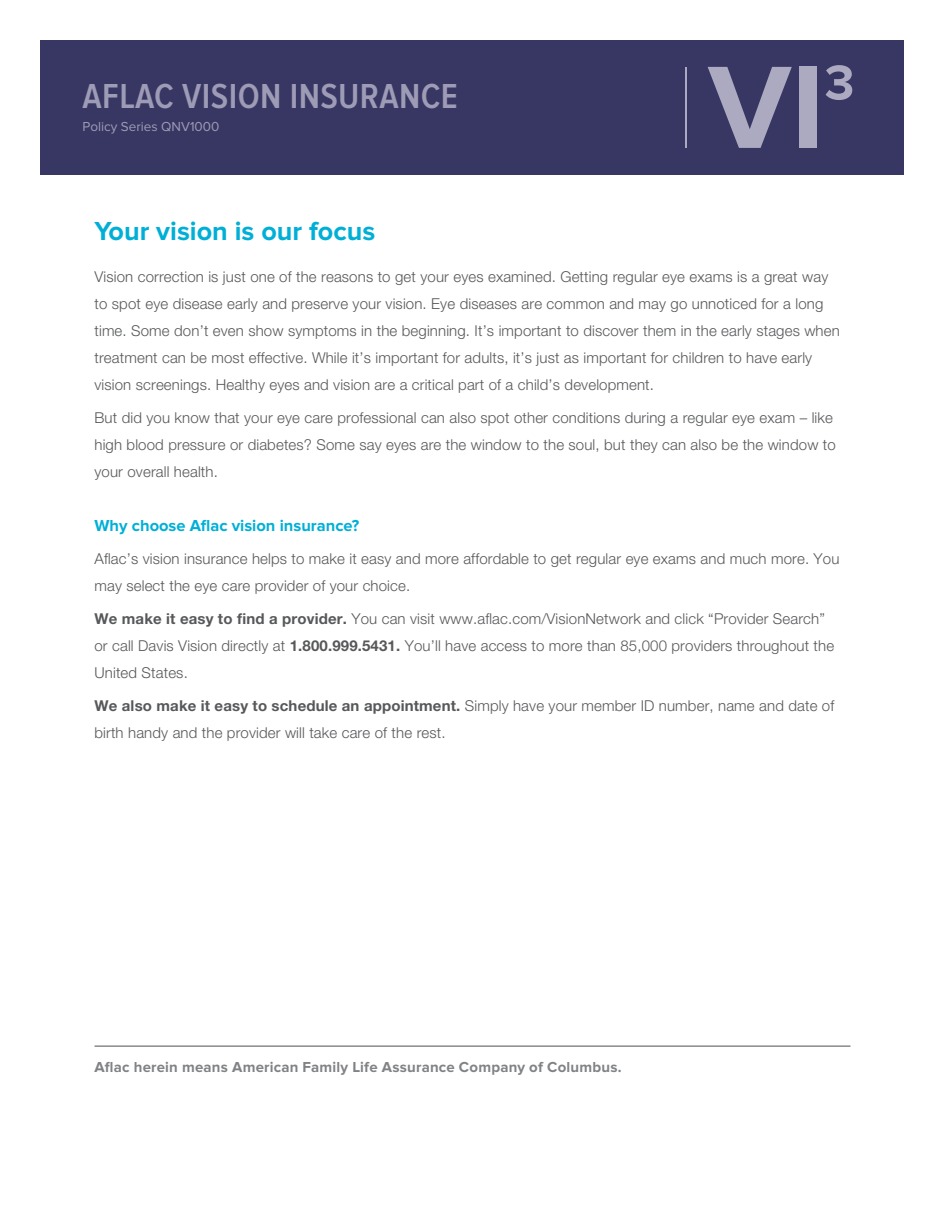
<style>
.page{position:relative;width:945px;height:1215px;background:#fff}
.page>*{position:absolute;margin:0;border:0;box-sizing:border-box;transform-origin:0 0}
.t1{font:700 121.5px "Proxima Nova";color:#acaac0}
.t2{font:700 50.7px "Proxima Nova";color:#acaac0}
.t3{font:600 36px "Proxima Nova Cond";letter-spacing:.01em;color:#9d9bb5}
.t4{font:700 27px "Proxima Nova";color:#00afd7}
.t5{font:700 16.5px "Proxima Nova";color:#00afd7}
.t6{font:300 15px/27px "Helvetica Neue CELT";letter-spacing:.01em;color:#57585a}
.t7{font:700 15px "Proxima Nova";letter-spacing:.015em;color:#808285}
.t8{font:13.5px "Proxima Nova";color:#9d9bb5}
.s1{font-weight:700}
</style>
<div class="page">
<hr style="left:94px;top:1046px;width:756px;height:1px;background:#636366">
<div style="left:40px;top:40px;width:864px;height:136px;background:#383763"></div>
<hr style="left:685px;top:68px;width:2px;height:80px;background:#acaac0">
<h3 class="t3" style="left:83px;top:76px;width:377px">AFLAC VISION INSURANCE</h3>
<p class="t8" style="left:83px;top:118px;width:138px">Policy Series QNV1000</p>
<h1 class="t1" style="left:708px;top:37px;width:118px">VI</h1>
<h2 class="t2" style="left:825px;top:53px;width:31px">3</h2>
<h3 class="t4" style="left:94px;top:215px;width:282px">Your vision is our focus</h3>
<p class="t6" style="left:94px;top:263px;width:747px">Vision correction is just one of the reasons to get your eyes examined. Getting regular eye exams is a great way to spot eye disease early and preserve your vision. Eye diseases are common and may go unnoticed for a long time. Some don’t even show symptoms in the beginning. It’s important to discover them in the early stages when treatment can be most effective. While it’s important for adults, it’s just as important for children to have early vision screenings. Healthy eyes and vision are a critical part of a child’s development.</p>
<p class="t6" style="left:94px;top:404px;width:743px">But did you know that your eye care professional can also spot other conditions during a regular eye exam – like high blood pressure or diabetes? Some say eyes are the window to the soul, but they can also be the window to your overall health.</p>
<p class="t5" style="left:94px;top:516px;width:267px">Why choose Aflac vision insurance?</p>
<p class="t6" style="left:94px;top:545px;width:747px">Aflac’s vision insurance helps to make it easy and more affordable to get regular eye exams and much more. You may select the eye care provider of your choice.</p>
<p class="t6" style="left:94px;top:605px;width:741px"><span class="s1">We make it easy to find a provider.</span> You can visit www.aflac.com/VisionNetwork and click “Provider Search” or call Davis Vision directly at <span class="s1">1.800.999.5431.</span> You’ll have access to more than 85,000 providers throughout the<br>United States.</p>
<p class="t6" style="left:94px;top:692px;width:741px"><span class="s1">We also make it easy to schedule an appointment.</span> Simply have your member ID number, name and date of birth handy and the provider will take care of the rest.</p>
<p class="t7" style="left:94px;top:1058px;width:529px">Aflac herein means American Family Life Assurance Company of Columbus.</p>
</div>
